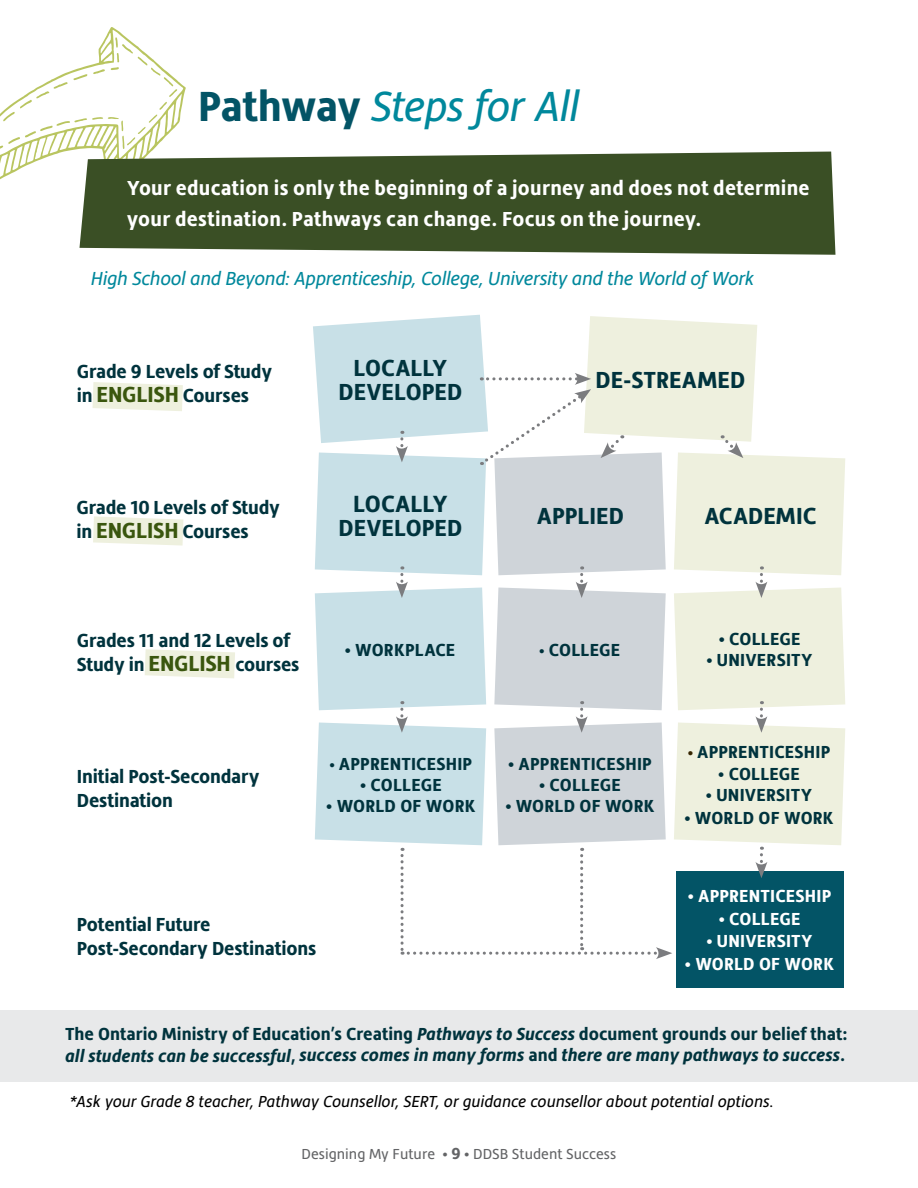
<style>
.page{position:relative;width:918px;height:1188px;background:#fff}
.page>*{position:absolute;margin:0;border:0;box-sizing:border-box;transform-origin:0 0}
.Italic_Header_H1{font:italic 43.5px "Hedley New";letter-spacing:-.025em;color:#00889c}
.Pathway_Steps{font:700 24.15px "Hedley New";letter-spacing:-.005em;color:#00333d}
.Pathway_Steps-2{font:700 24px "Hedley New";color:#00333d}
.White_h2{font:700 20.85px/30.2px "Hedley New";letter-spacing:.015em;color:#fff}
.t1{font:700 19.5px/24px "Hedley New";letter-spacing:-.01em;color:#00333d}
.Blue_Italic_highlight_h3{font:italic 19.5px "Hedley New";letter-spacing:-.015em;color:#00889c}
.Highlight{font:italic 700 18px/21px "Hedley New";color:#00333d}
.Pathway_Step_Bullets{font:700 18px "Hedley New";letter-spacing:.01em;color:#00333d}
.Pathwy_Steps_Bullets_White{font:700 18px "Hedley New";letter-spacing:.015em;color:#fff}
.Body_Copy_Italic{font:italic 16.5px "Hedley New";color:#000}
.t2{font:15px "Hedley New";color:#636466}
.s1{font-weight:700;font-style:normal;color:#035466}
.s2{font-size:22.5px;color:#3a560e}
.s3{font-size:16.2px}
.s4{font-size:16.2px;color:#362500}
.s5{font-style:normal}
.s6{font-weight:700;font-size:16.5px}
</style>
<div class="page">
<svg style="left:145px;top:649px;width:90px;height:29px"></svg>
<svg style="left:93px;top:516px;width:90px;height:30px"></svg>
<svg style="left:93px;top:382px;width:90px;height:29px"></svg>
<div style="left:676px;top:871px;width:167px;height:117px;background:#035466"></div>
<svg style="left:0;top:27px;width:186px;height:153px"></svg>
<div style="left:0;top:1010px;width:918px;height:72px;background:#e6e7e8"></div>
<svg style="left:79px;top:152px;width:756px;height:103px;fill:#3a4f25"></svg>
<svg style="left:313px;top:315px;width:532px;height:644px"></svg>
<h1 class="Italic_Header_H1" style="left:198px;top:81px;width:383px"><span class="s1">Pathway</span> Steps for All</h1>
<h2 class="White_h2" style="left:127px;top:173px;width:684px">Your education is only the beginning of a journey and does not determine your destination. Pathways can change. Focus on the journey.</h2>
<h3 class="Blue_Italic_highlight_h3" style="left:91px;top:267px;width:665px">High School and Beyond: Apprenticeship, College, University and the World of Work</h3>
<h2 class="t1" style="left:77px;top:360px;width:197px">Grade 9 Levels of Study in <span class="s2">ENGLISH</span> Courses</h2>
<p class="Pathway_Steps-2" style="left:353px;top:354px;width:96px">LOCALLY</p>
<p class="Pathway_Steps-2" style="left:339px;top:378px;width:125px">DEVELOPED</p>
<h2 class="t1" style="left:76px;top:495px;width:205px">Grade 10 Levels of Study in <span class="s2">ENGLISH</span> Courses</h2>
<p class="Pathway_Steps" style="left:353px;top:490px;width:96px">LOCALLY</p>
<p class="Pathway_Steps-2" style="left:339px;top:514px;width:125px">DEVELOPED</p>
<p class="Pathway_Steps-2" style="left:596px;top:366px;width:151px">DE-STREAMED</p>
<p class="Pathway_Steps-2" style="left:537px;top:502px;width:89px">APPLIED</p>
<p class="Pathway_Steps-2" style="left:704px;top:502px;width:114px">ACADEMIC</p>
<h2 class="t1" style="left:77px;top:628px;width:224px">Grades 11 and 12 Levels of<br>Study in <span class="s2">ENGLISH</span> courses</h2>
<p class="Pathway_Step_Bullets" style="left:345px;top:639px;width:112px">• WORKPLACE</p>
<p class="Pathway_Step_Bullets" style="left:539px;top:640px;width:82px"><span class="s3">•</span> COLLEGE</p>
<h2 class="t1" style="left:77px;top:765px;width:184px">Initial Post-Secondary<br>Destination</h2>
<p class="Pathway_Step_Bullets" style="left:330px;top:753px;width:144px"><span class="s3">•</span> APPRENTICESHIP</p>
<p class="Pathway_Step_Bullets" style="left:360px;top:774px;width:83px">• COLLEGE</p>
<p class="Pathway_Step_Bullets" style="left:326px;top:795px;width:151px">• WORLD OF WORK</p>
<p class="Pathway_Step_Bullets" style="left:508px;top:753px;width:145px">• APPRENTICESHIP</p>
<p class="Pathway_Step_Bullets" style="left:539px;top:774px;width:83px">• COLLEGE</p>
<p class="Pathway_Step_Bullets" style="left:505px;top:795px;width:151px">• WORLD OF WORK</p>
<h2 class="t1" style="left:77px;top:912px;width:241px">Potential Future<br>Post-Secondary Destinations</h2>
<p class="Pathway_Step_Bullets" style="left:719px;top:629px;width:83px">• COLLEGE</p>
<p class="Pathway_Step_Bullets" style="left:706px;top:650px;width:108px">• UNIVERSITY</p>
<p class="Pathway_Step_Bullets" style="left:688px;top:741px;width:144px"><span class="s4">•</span> APPRENTICESHIP</p>
<p class="Pathway_Step_Bullets" style="left:718px;top:764px;width:83px">• COLLEGE</p>
<p class="Pathway_Step_Bullets" style="left:706px;top:785px;width:108px">• UNIVERSITY</p>
<p class="Pathway_Step_Bullets" style="left:684px;top:807px;width:151px">• WORLD OF WORK</p>
<p class="Pathwy_Steps_Bullets_White" style="left:688px;top:886px;width:145px">• APPRENTICESHIP</p>
<p class="Pathwy_Steps_Bullets_White" style="left:719px;top:909px;width:83px">• COLLEGE</p>
<p class="Pathwy_Steps_Bullets_White" style="left:706px;top:931px;width:108px">• UNIVERSITY</p>
<p class="Pathwy_Steps_Bullets_White" style="left:685px;top:954px;width:151px">• WORLD OF WORK</p>
<p class="Highlight" style="left:65px;top:1024px;width:784px"><span class="s5">The Ontario Ministry of Education’s Creating</span> Pathways to Success <span class="s5">document grounds our belief that: </span>all students can be successful<span class="s5">,</span> success comes in many forms <span class="s5">and</span> there are many pathways to success<span class="s5">.</span></p>
<p class="Body_Copy_Italic" style="left:69px;top:1092px;width:706px">*Ask your Grade 8 teacher, Pathway Counsellor, SERT, or guidance counsellor about potential options.</p>
<p class="t2" style="left:302px;top:1145px;width:316px">Designing My Future • <span class="s6">9</span> • DDSB Student Success</p>
</div>
